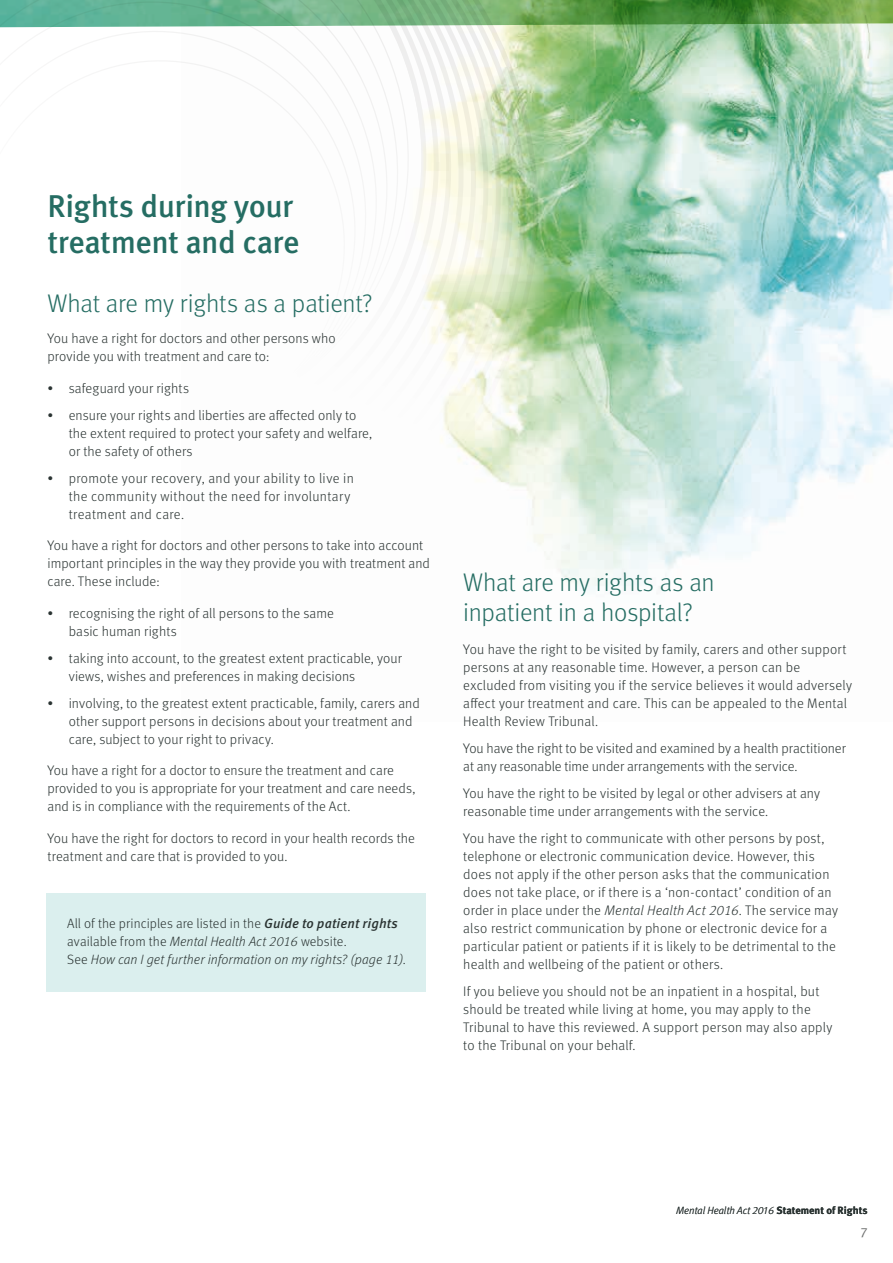
<style>
.page{position:relative;width:893px;height:1263px;background:#fff}
.page>*{position:absolute;margin:0;border:0;box-sizing:border-box;transform-origin:0 0}
.t1{font:500 31.5px/36px "Meta OT";letter-spacing:-.02em;color:#256d63}
.t2{font:300 25.5px/30px "Meta OT";letter-spacing:-.01em;color:#256d63}
.t3{font:300 13.8px/18px "Meta OT";letter-spacing:.01em;color:#2a3332}
.t4{font:italic 300 13.5px/18px "Meta OT";letter-spacing:.005em;color:#2a3332}
.t5{font:13.5px "Meta OT Norm";color:#6d6f6e}
.t6{font:italic 300 10.5px "Meta OT";color:#2a3332}
.s1{font-style:normal}
.s2{font-weight:500}
.s3{font-style:italic}
.s4{font-weight:700;font-style:normal}
</style>
<div class="page">
<img style="left:576px;top:0;width:317px;height:590px">
<svg style="left:436px;top:0;width:140px;height:582px"></svg>
<svg style="left:0;top:0;width:436px;height:344px"></svg>
<div style="left:46px;top:893px;width:380px;height:98px;background:#dbefee"></div>
<h1 class="t1" style="left:47px;top:189px;width:253px">Rights during your treatment and care</h1>
<h2 class="t2" style="left:47px;top:288px;width:327px">What are my rights as a patient?</h2>
<p class="t3" style="left:47px;top:330px;width:290px">You have a right for doctors and other persons who provide you with treatment and care to:</p>
<p class="t3" style="left:47px;top:379px;width:143px">• safeguard your rights</p>
<p class="t3" style="left:69px;top:406px;width:305px;text-indent:-21px">• ensure your rights and liberties are affected only to the extent required to protect your safety and welfare, or the safety of others</p>
<p class="t3" style="left:69px;top:469px;width:287px;text-indent:-21px">• promote your recovery, and your ability to live in the community without the need for involuntary treatment and care.</p>
<p class="t3" style="left:47px;top:537px;width:384px">You have a right for doctors and other persons to take into account important principles in the way they provide you with treatment and care. These include:</p>
<p class="t3" style="left:69px;top:604px;width:267px;text-indent:-21px">• recognising the right of all persons to the same basic human rights</p>
<p class="t3" style="left:69px;top:649px;width:335px;text-indent:-21px">• taking into account, to the greatest extent practicable, your views, wishes and preferences in making decisions</p>
<p class="t3" style="left:69px;top:694px;width:353px;text-indent:-21px">• involving, to the greatest extent practicable, family, carers and other support persons in decisions about your treatment and care, subject to your right to privacy.</p>
<p class="t3" style="left:47px;top:762px;width:369px">You have a right for a doctor to ensure the treatment and care provided to you is appropriate for your treatment and care needs, and is in compliance with the requirements of the Act.</p>
<p class="t3" style="left:47px;top:829px;width:369px">You have the right for doctors to record in your health records the treatment and care that is provided to you.</p>
<p class="t4" style="left:67px;top:915px;width:340px"><span class="s1">All of the principles are listed in the</span> <span class="s2">Guide to patient rights </span><span class="s1">available from the</span> Mental Health Act 2016 <span class="s1">website.<br>See</span> How can I get further information on my rights? (page 11)<span class="s1">.</span></p>
<h2 class="t2" style="left:463px;top:567px;width:253px">What are my rights as an inpatient in a hospital?</h2>
<p class="t3" style="left:463px;top:640px;width:390px">You have the right to be visited by family, carers and other support persons at any reasonable time. However, a person can be excluded from visiting you if the service believes it would adversely affect your treatment and care. This can be appealed to the Mental Health Review Tribunal.</p>
<p class="t3" style="left:463px;top:739px;width:384px">You have the right to be visited and examined by a health practitioner at any reasonable time under arrangements with the service.</p>
<p class="t3" style="left:463px;top:784px;width:358px">You have the right to be visited by legal or other advisers at any reasonable time under arrangements with the service.</p>
<p class="t3" style="left:463px;top:829px;width:376px">You have the right to communicate with other persons by post, telephone or electronic communication device. However, this does not apply if the other person asks that the communication does not take place, or if there is a ‘non-contact’ condition of an order in place under the <span class="s3">Mental Health Act 2016</span>. The service may also restrict communication by phone or electronic device for a particular patient or patients if it is likely to be detrimental to the health and wellbeing of the patient or others.</p>
<p class="t3" style="left:463px;top:982px;width:371px">If you believe you should not be an inpatient in a hospital, but should be treated while living at home, you may apply to the Tribunal to have this reviewed. A support person may also apply to the Tribunal on your behalf.</p>
<p class="t6" style="left:676px;top:1204px;width:193px">Mental Health Act 2016 <span class="s4">Statement of Rights</span></p>
<p class="t5" style="left:861px;top:1222px;width:8px">7</p>
</div>
